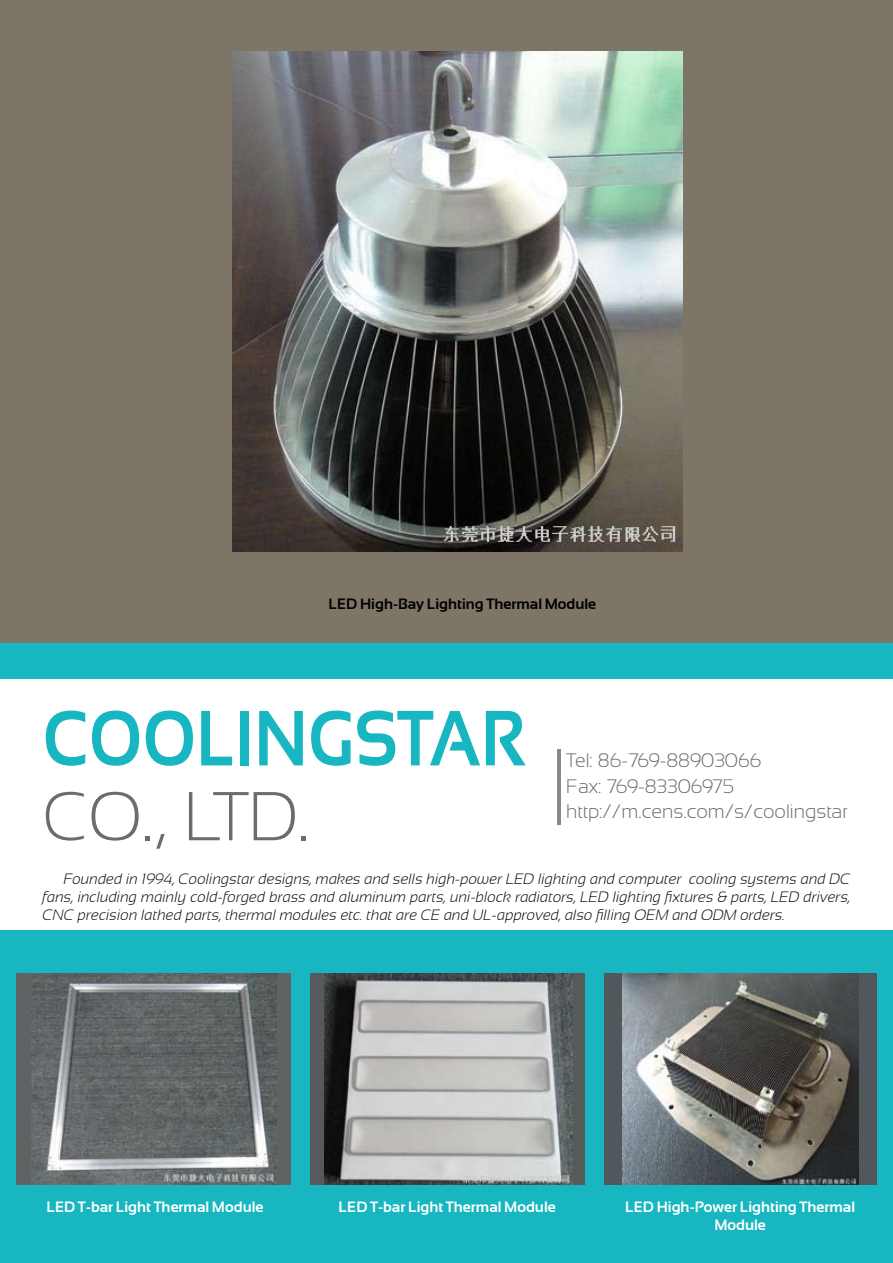
<style>
.page{position:relative;width:893px;height:1263px;background:#fff}
.page>*{position:absolute;margin:0;border:0;box-sizing:border-box;transform-origin:0 0}
.t1{font:700 78px "Sansation";color:#17b6c0;scale:.87 1}
.t2{font:300 69px "Sansation";color:#6d6c6c}
.t3{font:300 19.5px/25.5px "Sansation";color:#6d6c6c}
.t4{font:italic 300 15px/18px "Sansation";color:#000;text-align:justify}
.t5{font:700 15px/17.2px "Sansation";color:#fff;text-align:center}
.t6{font:700 15px "Sansation";color:#000}
</style>
<div class="page">
<div style="left:0;top:0;width:893px;height:658px;background:#7d7666"></div>
<div style="left:0;top:643px;width:893px;height:620px;background:#17b6c0"></div>
<div style="left:0;top:679px;width:893px;height:251px;background:#fff"></div>
<div style="left:17px;top:973px;width:274px;height:212px;background:#5f6364"></div>
<div style="left:310px;top:973px;width:274px;height:212px;background:#555b5b"></div>
<div style="left:604px;top:973px;width:272px;height:212px;background:#50585b"></div>
<hr style="left:557px;top:749px;width:3px;height:76px;background:#86888a">
<img style="left:232px;top:51px;width:450px;height:501px">
<img style="left:31px;top:973px;width:246px;height:212px">
<img style="left:325px;top:973px;width:247px;height:212px">
<img style="left:623px;top:973px;width:235px;height:212px">
<p class="t6" style="left:328px;top:596px;width:269px">LED High-Bay Lighting Thermal Module</p>
<h1 class="t1" style="left:43px;top:695px;width:558px">COOLINGSTAR</h1>
<h2 class="t2" style="left:43px;top:778px;width:268px">CO., LTD.</h2>
<h3 class="t3" style="left:566px;top:748px;width:283px">Tel: 86-769-88903066<br>Fax: 769-83306975 http://m.cens.com/s/coolingstar</h3>
<p class="t4" style="left:43px;top:869px;width:809px;text-indent:21px">Founded in 1994, Coolingstar designs, makes and sells high-power LED lighting and computer cooling systems and DC fans, including mainly cold-forged brass and aluminum parts, uni-block radiators, LED lighting fixtures &amp; parts, LED drivers, CNC precision lathed parts, thermal modules etc. that are CE and UL-approved, also filling OEM and ODM orders.</p>
<p class="t5" style="left:46px;top:1198px;width:219px">LED T-bar Light Thermal Module</p>
<p class="t5" style="left:339px;top:1198px;width:219px">LED T-bar Light Thermal Module</p>
<p class="t5" style="left:625px;top:1198px;width:231px">LED High-Power Lighting Thermal<br>Module</p>
</div>
